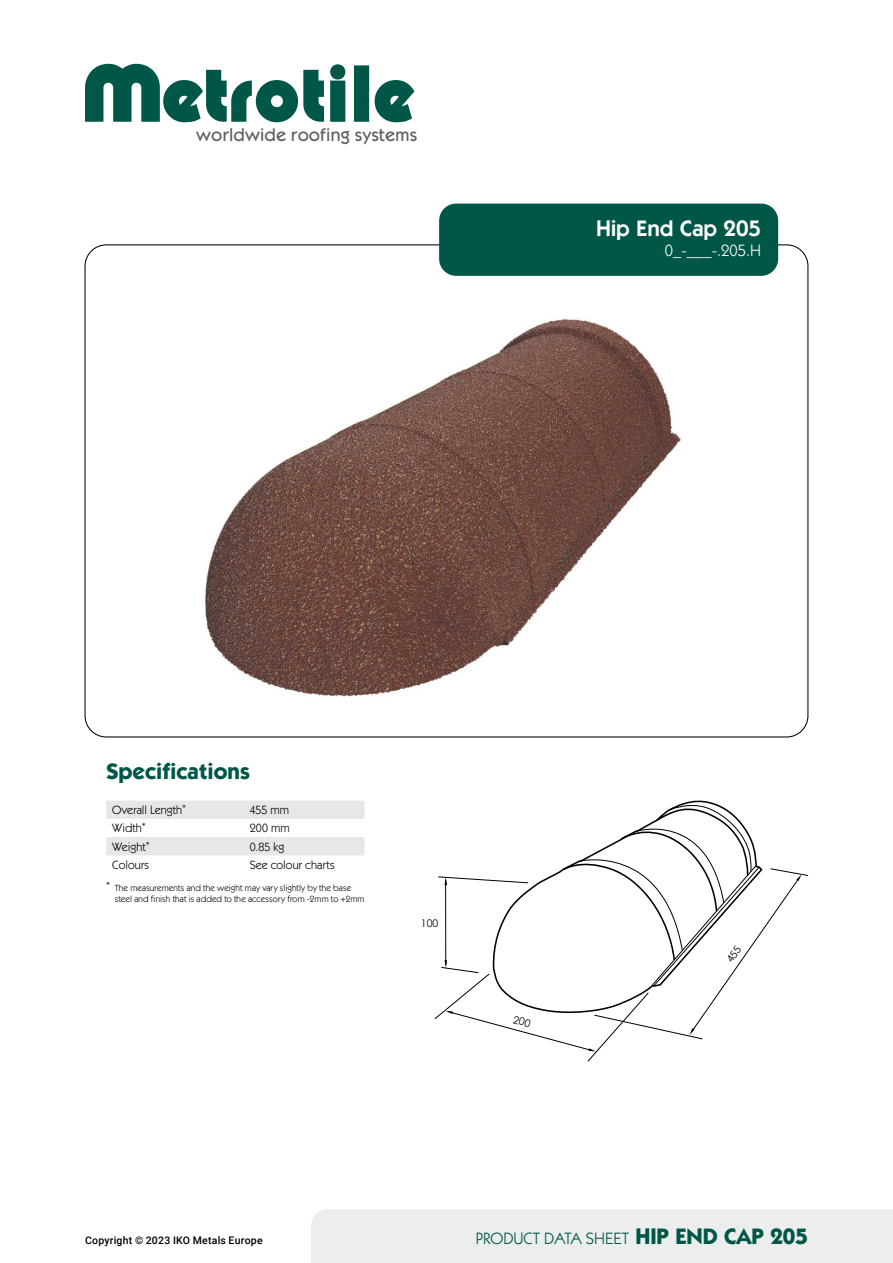
<style>
.page{position:relative;width:893px;height:1263px;background:#fff}
.page>*{position:absolute;margin:0;border:0;box-sizing:border-box;transform-origin:0 0}
.t1{font:700 22.5px "ITC Kabel Std";color:#005747}
.t2{font:600 22.5px "ITC Kabel Std";color:#fff}
.t3{font:500 18.6px "Kabel Itc TOT";color:#5f6062}
.t4{font:16.5px "ITC Kabel Std";color:#005747}
.t5{font:16.5px "ITC Kabel Std";color:#fff}
.t6{font:12px "ITC Kabel Std";letter-spacing:.005em;color:#000}
.t7{font:500 10.5px "Roboto";letter-spacing:.025em;color:#000}
.t8{font:10.5px "Century Gothic";color:#000}
.t9{font:9px/10.8px "ITC Kabel Std";letter-spacing:.015em;color:#000}
.s1{font-weight:700;font-size:22.5px}
</style>
<div class="page">
<svg style="left:85px;top:64px;width:239px;height:58px"></svg>
<svg style="left:330px;top:64px;width:15px;height:58px"></svg>
<div style="left:354px;top:65px;width:15px;height:57px;background:#005747"></div>
<svg style="left:375px;top:80px;width:39px;height:42px"></svg>
<div style="left:439px;top:204px;width:339px;height:72px;background:#005747;border-radius:17px"></div>
<svg style="left:106px;top:800px;width:259px;height:55px"></svg>
<div style="left:311px;top:1209px;width:582px;height:54px;background:#eceded"></div>
<img style="left:205px;top:319px;width:476px;height:378px">
<svg style="left:435px;top:801px;width:373px;height:260px"></svg>
<h2 class="t3" style="left:196px;top:125px;width:223px">worldwide roofing systems</h2>
<h1 class="t2" style="left:596px;top:215px;width:167px">Hip End Cap 205</h1>
<h3 class="t5" style="left:665px;top:241px;width:98px">0_-___-.205.H</h3>
<h1 class="t1" style="left:106px;top:758px;width:145px">Specifications</h1>
<h3 class="t6" style="left:112px;top:803px;width:75px">Overall Length<sup>*</sup></h3>
<h3 class="t6" style="left:250px;top:803px;width:41px">455 mm</h3>
<h3 class="t6" style="left:112px;top:821px;width:35px">Width<sup>*</sup></h3>
<h3 class="t6" style="left:250px;top:821px;width:42px">200 mm</h3>
<h3 class="t6" style="left:112px;top:839px;width:39px">Weight<sup>*</sup></h3>
<h3 class="t6" style="left:250px;top:839px;width:36px">0.85 kg</h3>
<h3 class="t6" style="left:112px;top:858px;width:38px">Colours</h3>
<h3 class="t6" style="left:250px;top:858px;width:87px">See colour charts</h3>
<p class="t9" style="left:115px;top:882px;width:251px;text-indent:-9px">* The measurements and the weight may vary slightly by the base steel and finish that is added to the accessory from -2mm to +2mm</p>
<p class="t8" style="left:421px;top:916px;width:19px">100</p>
<p class="t7" style="left:85px;top:1233px;width:179px">Copyright © 2023 IKO Metals Europe</p>
<h3 class="t4" style="left:476px;top:1229px;width:333px">PRODUCT DATA SHEET <span class="s1">HIP END CAP 205</span></h3>
</div>
